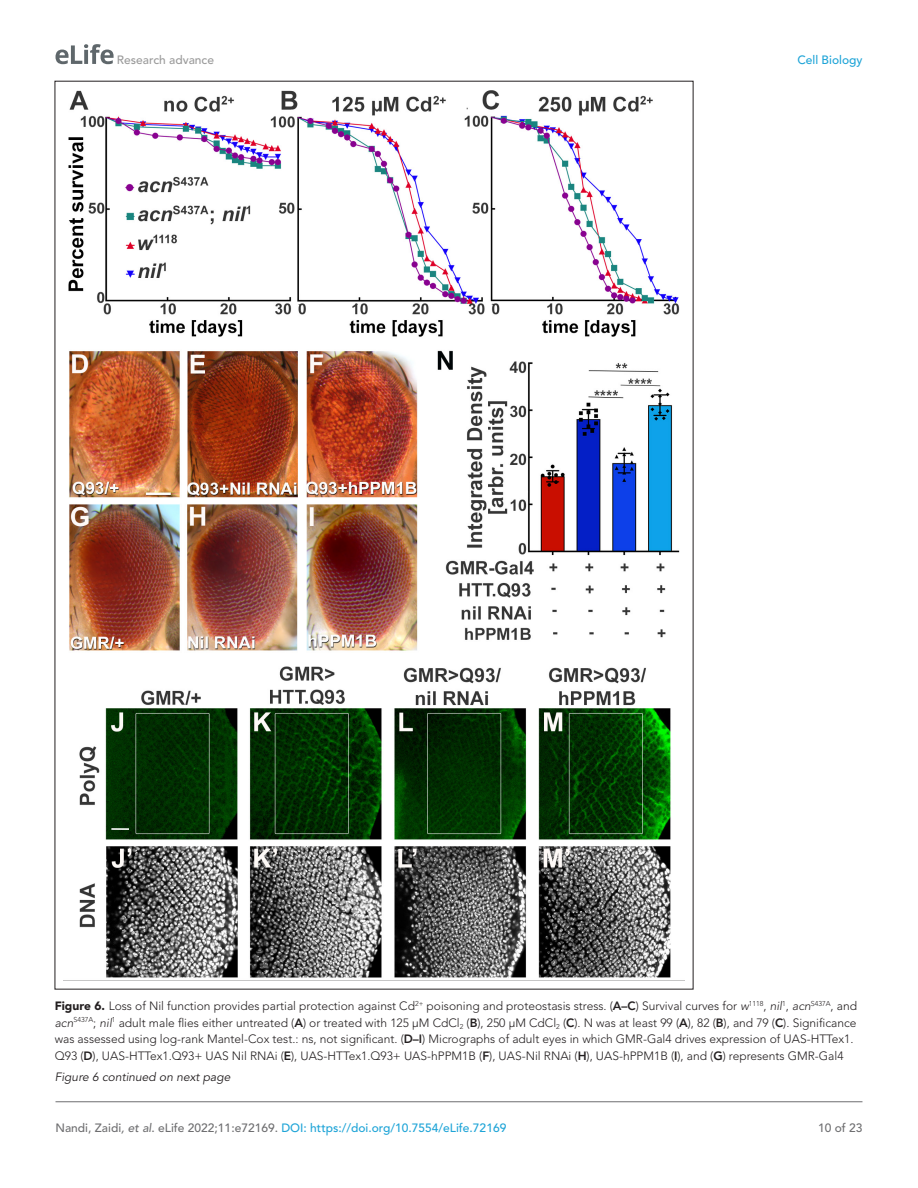
<style>
.page{position:relative;width:918px;height:1188px;background:#fff}
.page>*{position:absolute;margin:0;border:0;box-sizing:border-box;transform-origin:0 0}
.t1{font:300 12px/16.5px "Avenir LT Std";color:#231f20}
.t2{font:500 12px "Avenir LT Std";color:#1ea4d7}
.t3{font:italic 12px "Avenir LT Std";color:#231f20}
.t4{font:500 12px "Avenir LT Std";color:#9a9a9a}
.t5{font:500 12px "Avenir LT Std";color:#6e6e70}
.s1{font-weight:900}
.s2{font-weight:800}
.s3{font-style:italic}
.s4{color:#6e6e70}
.s5{font-style:italic;color:#6e6e70}
</style>
<div class="page">
<svg style="left:56px;top:44px;width:58px;height:20px"></svg>
<hr style="left:56px;top:1101px;width:806px;height:1px;background:#6e6e70">
<img style="left:68px;top:90px;width:612px;height:888px">
<p class="t4" style="left:117px;top:53px;width:99px">Research advance</p>
<p class="t2" style="left:797px;top:53px;width:67px">Cell Biology</p>
<p class="t1" style="left:55px;top:998px;width:804px"><span class="s1">Figure 6.</span> Loss of Nil function provides partial protection against Cd<sup>2+</sup> poisoning and proteostasis stress. (<span class="s2">A–C</span>) Survival curves for <span class="s3">w</span><sup>1118</sup>, <span class="s3">nil</span><sup>1</sup>, <span class="s3">acn</span><sup>S437A</sup>, and <span class="s3">acn</span><sup>S437A</sup>; <span class="s3">nil</span><sup>1</sup> adult male flies either untreated (<span class="s2">A</span>) or treated with 125 µM CdCl<sub>2</sub> (<span class="s2">B</span>), 250 µM CdCl<sub>2</sub> (<span class="s2">C</span>). N was at least 99 (<span class="s2">A</span>), 82 (<span class="s2">B</span>), and 79 (<span class="s2">C</span>). Significance was assessed using log-rank Mantel-Cox test.: ns, not significant. (<span class="s2">D–I</span>) Micrographs of adult eyes in which GMR-Gal4 drives expression of UAS-HTTex1.<br>Q93 (<span class="s2">D</span>), UAS-HTTex1.Q93+ UAS Nil RNAi (<span class="s2">E</span>), UAS-HTTex1.Q93+ UAS-hPPM1B (<span class="s2">F</span>), UAS-Nil RNAi (<span class="s2">H</span>), UAS-hPPM1B (<span class="s2">I</span>), and (<span class="s2">G</span>) represents GMR-Gal4</p>
<p class="t3" style="left:55px;top:1070px;width:177px">Figure 6 continued on next page</p>
<p class="t2" style="left:56px;top:1121px;width:452px"><span class="s4">Nandi, Zaidi</span><span class="s5">, et al</span><span class="s4">. eLife 2022;11:e72169.</span> DOI: https://doi.org/10.7554/eLife.72169</p>
<p class="t5" style="left:818px;top:1121px;width:46px">10 of 23</p>
</div>
